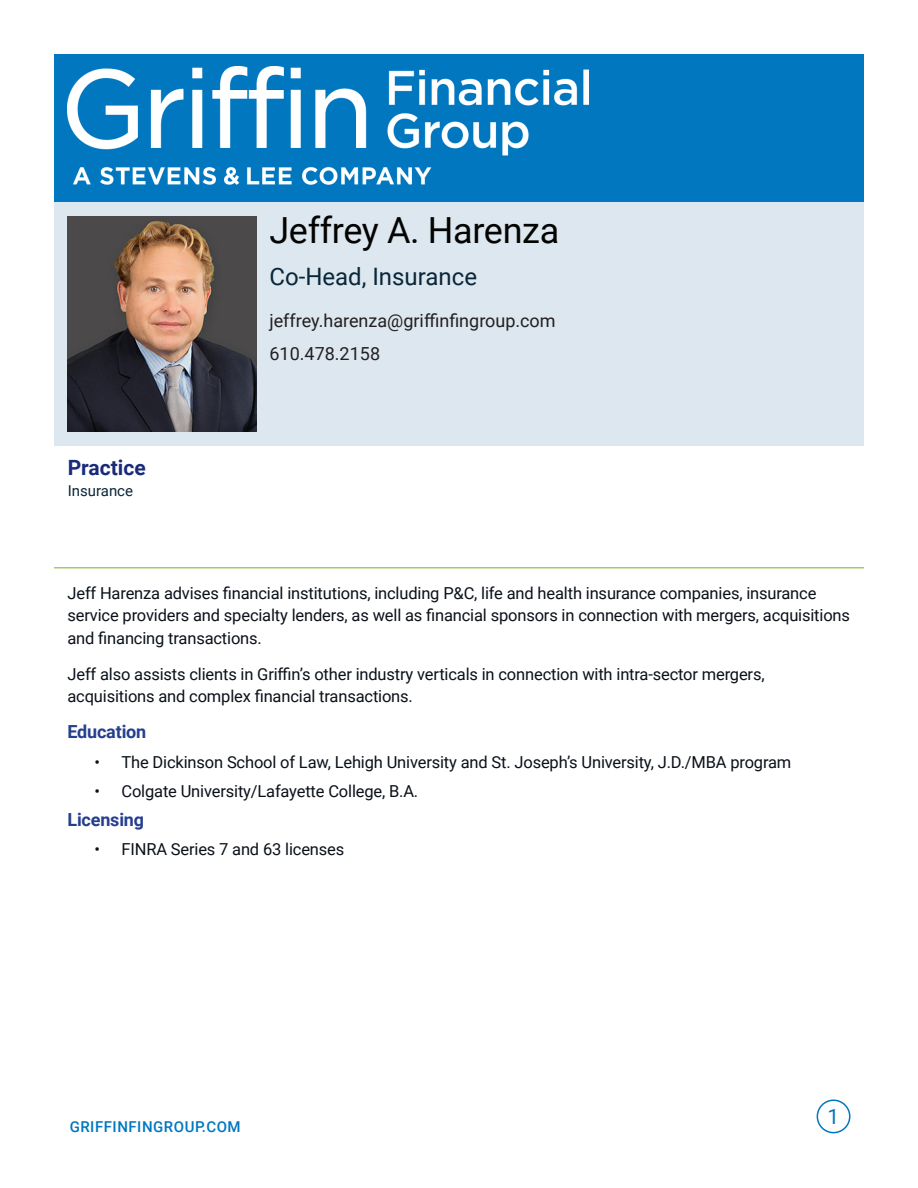
<style>
.page{position:relative;width:918px;height:1188px;background:#fff}
.page>*{position:absolute;margin:0;border:0;box-sizing:border-box;transform-origin:0 0}
.Atty_Name_Large{font:36px "Roboto";letter-spacing:-.01em;color:#040503}
.Atty_Title{font:24px "Roboto";color:#0a2639}
.Practices_Header{font:700 21px "Roboto";color:#1a2a7a}
.t1{font:21px "Roboto";color:#0077bf}
.Atty_Info{font:18px "Roboto";color:#231f20}
.Main_Text_Sub_Head{font:700 18px "Roboto";letter-spacing:-.01em;color:#253f8e}
.Main_Text{font:16.5px/22.5px "Roboto";letter-spacing:-.01em;color:#0b1119}
.t2{font:500 15px "Roboto";letter-spacing:.035em;color:#0077bf}
.Practices_Text{font:15px "Roboto";color:#0a2639}
</style>
<div class="page">
<div style="left:817px;top:1099px;width:34px;height:34px;border:2px solid #0077bf;border-radius:50%"></div>
<div style="left:54px;top:54px;width:810px;height:150px;background:#0077bf"></div>
<img style="left:68px;top:67px;width:521px;height:118px">
<div style="left:54px;top:202px;width:810px;height:244px;background:#dce7ef"></div>
<hr style="left:54px;top:567px;width:810px;height:1px;background:#a2cf5f">
<img style="left:68px;top:216px;width:188px;height:216px">
<p class="Atty_Name_Large" style="left:269px;top:205px;width:291px">Jeffrey A. Harenza</p>
<p class="Atty_Title" style="left:269px;top:260px;width:209px">Co-Head, Insurance</p>
<p class="Practices_Header" style="left:68px;top:453px;width:80px">Practice</p>
<p class="Practices_Text" style="left:68px;top:480px;width:67px">Insurance</p>
<p class="Atty_Info" style="left:269px;top:308px;width:288px">jeffrey.harenza@griffinfingroup.com</p>
<p class="Atty_Info" style="left:269px;top:341px;width:112px">610.478.2158</p>
<p class="Main_Text" style="left:68px;top:581px;width:784px">Jeff Harenza advises financial institutions, including P&amp;C, life and health insurance companies, insurance service providers and specialty lenders, as well as financial sponsors in connection with mergers, acquisitions and financing transactions.</p>
<p class="Main_Text" style="left:68px;top:662px;width:699px">Jeff also assists clients in Griffin’s other industry verticals in connection with intra-sector mergers, acquisitions and complex financial transactions.</p>
<p class="Main_Text_Sub_Head" style="left:68px;top:719px;width:80px">Education</p>
<p class="Main_Text" style="left:94px;top:750px;width:698px">• The Dickinson School of Law, Lehigh University and St. Joseph’s University, J.D./MBA program</p>
<p class="Main_Text" style="left:94px;top:779px;width:325px">• Colgate University/Lafayette College, B.A.</p>
<p class="Main_Text_Sub_Head" style="left:68px;top:807px;width:78px">Licensing</p>
<p class="Main_Text" style="left:94px;top:838px;width:251px">• FINRA Series 7 and 63 licenses</p>
<p class="t2" style="left:70px;top:1116px;width:172px">GRIFFINFINGROUP.COM</p>
<p class="t1" style="left:828px;top:1102px;width:13px">1</p>
</div>
